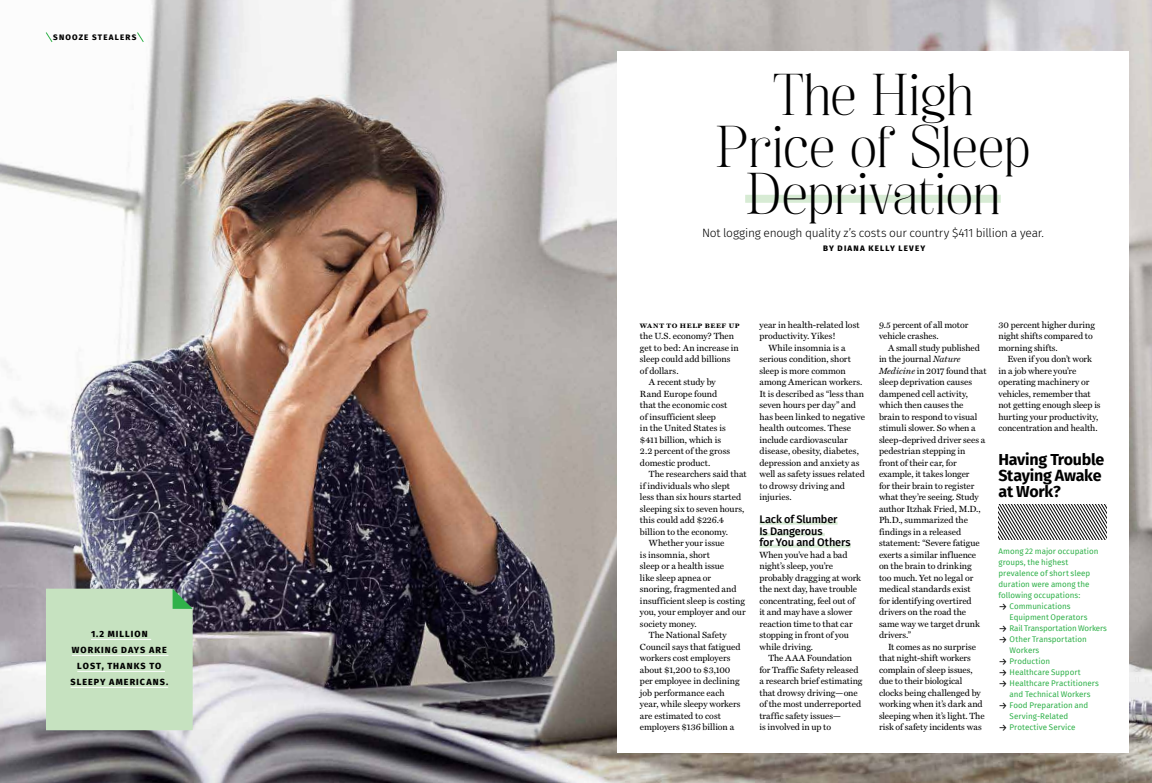
<style>
.page{position:relative;width:1152px;height:783px;background:#fff}
.page>*{position:absolute;margin:0;border:0;box-sizing:border-box;transform-origin:0 0}
.t1{font:42px/52px "Palash";letter-spacing:-.01em;color:#000;text-align:center}
.t2{font:700 16px/16px "Fira Sans";letter-spacing:-.015em;color:#000}
.t3{font:300 12px "Fira Sans";letter-spacing:-.025em;color:#000}
.t4{font:500 11px/11.5px "Fira Sans";letter-spacing:-.015em;color:#000}
.t5{font:9px/11.5px "Miller Text";color:#000}
.t6{font:800 9px/16px "Fira Sans";letter-spacing:.115em;color:#000;text-align:center}
.t7{font:700 9px "Miller Text";letter-spacing:.055em;color:#000}
.t8{font:8px/11px "Fira Sans";color:#30b14a}
.t9{font:800 8px "Fira Sans";letter-spacing:.145em;color:#000}
.t10{font:8px "Fira Sans";letter-spacing:-.02em;color:#30b14a}
.s1{font-style:italic}
.s2{font-size:10px;color:#000}
</style>
<div class="page">
<img style="left:0;top:0;width:1152px;height:783px">
<div style="left:617px;top:51px;width:512px;height:702px;background:#fff"></div>
<hr style="left:760px;top:522px;width:78px;height:3px;background:#d7ebd4">
<hr style="left:760px;top:533px;width:65px;height:3px;background:#d7ebd4">
<hr style="left:760px;top:545px;width:91px;height:3px;background:#d7ebd4">
<div style="left:745px;top:195px;width:256px;height:8px;background:#d7ebd4"></div>
<svg style="left:998px;top:505px;width:108px;height:34px"></svg>
<svg style="left:137px;top:32px;width:7px;height:10px"></svg>
<svg style="left:46px;top:32px;width:7px;height:10px"></svg>
<div style="left:46px;top:589px;width:147px;height:141px;background:#c6e2c0"></div>
<hr style="left:91px;top:639px;width:60px;height:1px;background:#fff">
<hr style="left:72px;top:655px;width:96px;height:1px;background:#fff">
<hr style="left:77px;top:671px;width:88px;height:1px;background:#fff">
<hr style="left:71px;top:687px;width:97px;height:1px;background:#fff">
<p class="t9" style="left:53px;top:30px;width:85px">SNOOZE STEALERS</p>
<p class="t6" style="left:71px;top:625px;width:99px">1.2 MILLION<br>WORKING DAYS ARE<br>LOST, THANKS TO<br>SLEEPY AMERICANS.</p>
<h1 class="t1" style="left:715px;top:74px;width:318px">The High<br>Price of Sleep</h1>
<h1 class="t1" style="left:745px;top:173px;width:257px">Deprivation</h1>
<h3 class="t3" style="left:702px;top:224px;width:343px">Not logging enough quality z’s costs our country $411 billion a year.</h3>
<p class="t9" style="left:823px;top:241px;width:104px">BY DIANA KELLY LEVEY</p>
<p class="t7" style="left:640px;top:318px;width:101px">want to help beef up</p>
<p class="t5" style="left:640px;top:330px;width:96px">the U.S. economy? Then</p>
<p class="t5" style="left:640px;top:341px;width:100px">get to bed: An increase in</p>
<p class="t5" style="left:640px;top:353px;width:92px">sleep could add billions</p>
<p class="t5" style="left:640px;top:364px;width:40px">of dollars.</p>
<p class="t5" style="left:649px;top:376px;width:68px">A recent study by</p>
<p class="t5" style="left:640px;top:387px;width:79px">Rand Europe found</p>
<p class="t5" style="left:640px;top:399px;width:89px">that the economic cost</p>
<p class="t5" style="left:640px;top:410px;width:78px">of insufficient sleep</p>
<p class="t5" style="left:640px;top:422px;width:87px">in the United States is</p>
<p class="t5" style="left:640px;top:433px;width:83px">$411 billion, which is</p>
<p class="t5" style="left:640px;top:445px;width:92px">2.2 percent of the gross</p>
<p class="t5" style="left:640px;top:456px;width:72px">domestic product.</p>
<p class="t5" style="left:649px;top:468px;width:99px">The researchers said that</p>
<p class="t5" style="left:640px;top:479px;width:92px">if individuals who slept</p>
<p class="t5" style="left:640px;top:491px;width:103px">less than six hours started</p>
<p class="t5" style="left:640px;top:502px;width:106px">sleeping six to seven hours,</p>
<p class="t5" style="left:640px;top:514px;width:86px">this could add $226.4</p>
<p class="t5" style="left:640px;top:525px;width:90px">billion to the economy.</p>
<p class="t5" style="left:649px;top:537px;width:77px">Whether your issue</p>
<p class="t5" style="left:640px;top:548px;width:71px">is insomnia, short</p>
<p class="t5" style="left:640px;top:560px;width:86px">sleep or a health issue</p>
<p class="t5" style="left:640px;top:571px;width:73px">like sleep apnea or</p>
<p class="t5" style="left:640px;top:583px;width:98px">snoring, fragmented and</p>
<p class="t5" style="left:640px;top:594px;width:107px">insufficient sleep is costing</p>
<p class="t5" style="left:640px;top:606px;width:107px">you, your employer and our</p>
<p class="t5" style="left:640px;top:617px;width:58px">society money.</p>
<p class="t5" style="left:649px;top:629px;width:79px">The National Safety</p>
<p class="t5" style="left:640px;top:640px;width:102px">Council says that fatigued</p>
<p class="t5" style="left:640px;top:652px;width:92px">workers cost employers</p>
<p class="t5" style="left:640px;top:663px;width:92px">about $1,200 to $3,100</p>
<p class="t5" style="left:640px;top:675px;width:101px">per employee in declining</p>
<p class="t5" style="left:640px;top:686px;width:86px">job performance each</p>
<p class="t5" style="left:640px;top:698px;width:102px">year, while sleepy workers</p>
<p class="t5" style="left:640px;top:709px;width:82px">are estimated to cost</p>
<p class="t5" style="left:640px;top:721px;width:96px">employers $136 billion a</p>
<p class="t5" style="left:760px;top:318px;width:102px">year in health-related lost</p>
<p class="t5" style="left:760px;top:330px;width:78px">productivity. Yikes!</p>
<p class="t5" style="left:768px;top:341px;width:79px">While insomnia is a</p>
<p class="t5" style="left:760px;top:353px;width:93px">serious condition, short</p>
<p class="t5" style="left:760px;top:364px;width:88px">sleep is more common</p>
<p class="t5" style="left:760px;top:376px;width:104px">among American workers.</p>
<p class="t5" style="left:760px;top:387px;width:106px">It is described as “less than</p>
<p class="t5" style="left:760px;top:399px;width:98px">seven hours per day” and</p>
<p class="t5" style="left:760px;top:410px;width:107px">has been linked to negative</p>
<p class="t5" style="left:760px;top:422px;width:93px">health outcomes. These</p>
<p class="t5" style="left:760px;top:433px;width:90px">include cardiovascular</p>
<p class="t5" style="left:760px;top:445px;width:101px">disease, obesity, diabetes,</p>
<p class="t5" style="left:760px;top:456px;width:101px">depression and anxiety as</p>
<p class="t5" style="left:760px;top:468px;width:107px">well as safety issues related</p>
<p class="t5" style="left:760px;top:479px;width:87px">to drowsy driving and</p>
<p class="t5" style="left:760px;top:491px;width:34px">injuries.</p>
<p class="t4" style="left:760px;top:513px;width:93px">Lack of Slumber<br>Is Dangerous<br>for You and Others</p>
<p class="t5" style="left:760px;top:548px;width:103px">When you’ve had a bad night’s sleep, you’re probably dragging at work the next day, have trouble concentrating, feel out of it and may have a slower reaction time to that car stopping in front of you while driving.</p>
<p class="t5" style="left:760px;top:652px;width:104px;text-indent:9px">The AAA Foundation for Traffic Safety released a research brief estimating that drowsy driving—one of the most underreported traffic safety issues—<br>is involved in up to</p>
<p class="t5" style="left:879px;top:318px;width:91px">9.5 percent of all motor vehicle crashes.</p>
<p class="t5" style="left:879px;top:341px;width:109px;text-indent:9px">A small study published in the journal <span class="s1">Nature<br>Medicine</span> in 2017 found that sleep deprivation causes dampened cell activity, which then causes the brain to respond to visual stimuli slower. So when a sleep-deprived driver sees a pedestrian stepping in front of their car, for example, it takes longer<br>for their brain to register what they’re seeing. Study author Itzhak Fried, M.D.,<br>Ph.D., summarized the findings in a released statement: “Severe fatigue exerts a similar influence on the brain to drinking too much. Yet no legal or medical standards exist<br>for identifying overtired drivers on the road the same way we target drunk drivers.”</p>
<p class="t5" style="left:879px;top:640px;width:107px;text-indent:9px">It comes as no surprise that night-shift workers complain of sleep issues, due to their biological clocks being challenged by working when it’s dark and sleeping when it’s light. The risk of safety incidents was</p>
<p class="t5" style="left:998px;top:318px;width:98px">30 percent higher during night shifts compared to morning shifts.</p>
<p class="t5" style="left:998px;top:353px;width:104px;text-indent:9px">Even if you don’t work in a job where you’re operating machinery or vehicles, remember that not getting enough sleep is hurting your productivity, concentration and health.</p>
<h2 class="t2" style="left:998px;top:450px;width:107px">Having Trouble<br>Staying Awake at Work?</h2>
<p class="t8" style="left:998px;top:546px;width:101px">Among 22 major occupation groups, the highest prevalence of short sleep duration were among the following occupations:</p>
<p class="t8" style="left:1010px;top:601px;width:79px;text-indent:-11px"><span class="s2">→</span> Communications<br>Equipment Operators</p>
<p class="t10" style="left:998px;top:622px;width:110px"><span class="s2">→</span> Rail Transportation Workers</p>
<p class="t8" style="left:1010px;top:634px;width:79px;text-indent:-11px"><span class="s2">→</span> Other Transportation<br>Workers</p>
<p class="t8" style="left:998px;top:656px;width:53px"><span class="s2">→</span> Production</p>
<p class="t8" style="left:998px;top:667px;width:84px"><span class="s2">→</span> Healthcare Support</p>
<p class="t8" style="left:998px;top:678px;width:102px;text-align:center"><span class="s2">→</span> Healthcare Practitioners and Technical Workers</p>
<p class="t8" style="left:1010px;top:700px;width:80px;text-indent:-11px"><span class="s2">→</span> Food Preparation and<br>Serving-Related</p>
<p class="t8" style="left:998px;top:722px;width:79px"><span class="s2">→</span> Protective Service</p>
</div>
